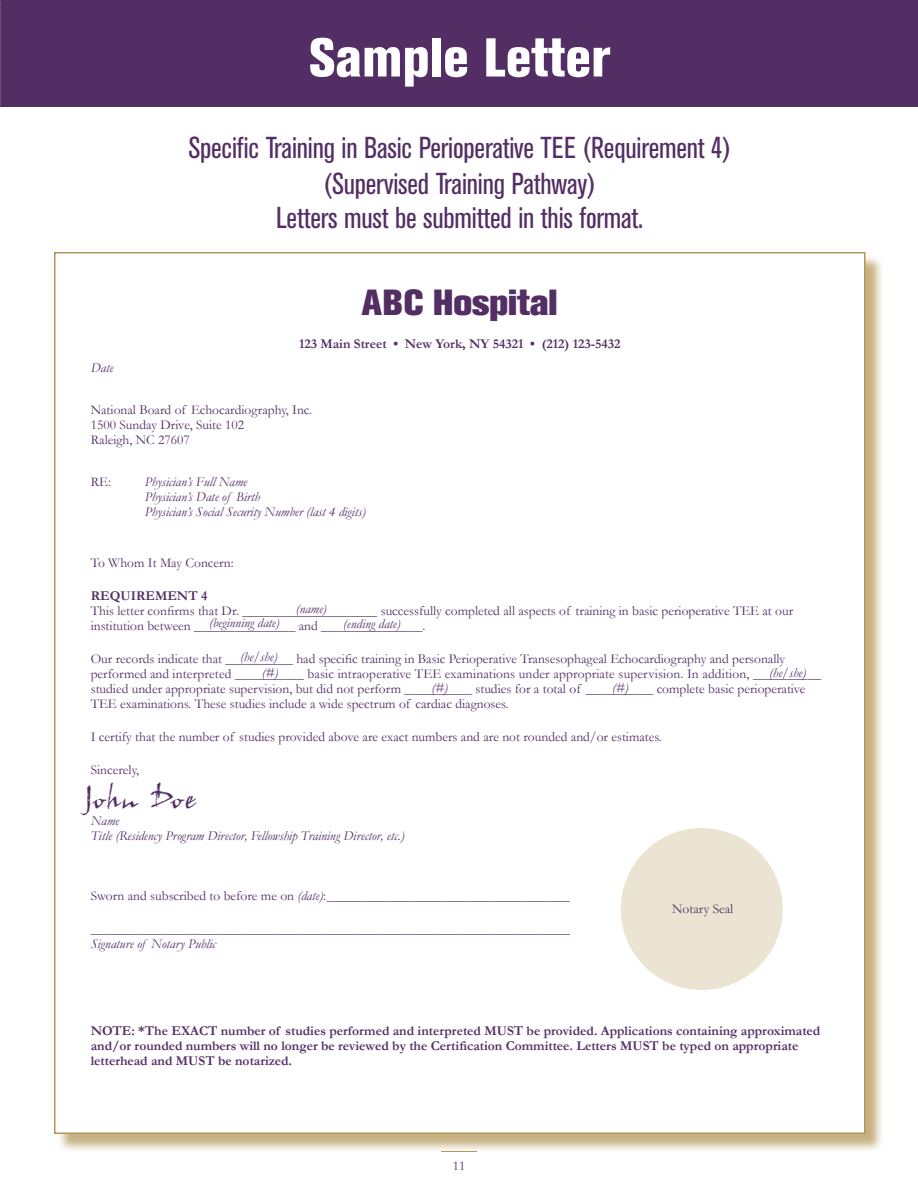
<style>
.page{position:relative;width:918px;height:1188px;background:#fff}
.page>*{position:absolute;margin:0;border:0;box-sizing:border-box;transform-origin:0 0}
.Section_Head{font:800 condensed 54px "Akzidenz Grotesk BE";color:#fff}
.Head{font:800 36px "Akzidenz Grotesk BE";color:#522e64}
.Sub_1{font:condensed 30px/35.2px "Akzidenz Grotesk BE";letter-spacing:-.005em;color:#522e64;text-align:center}
.Sub_1-2{font:30px "John Handy Plain";color:#522e64}
.Body_text{font:13.5px/15px "Garamond";color:#522e64}
.Body_text-2{font:700 13.5px/15px "Garamond";color:#522e64}
.Body_text-3{font:italic 13.5px/15px "Garamond";color:#522e64}
.Body_text_Bold{font:700 13.5px "Garamond";color:#522e64}
.s1{font-weight:700}
.s2{font-style:italic}
</style>
<div class="page">
<div style="left:0;top:0;width:918px;height:107px;background:#522e64"></div>
<div style="left:56px;top:254px;width:828px;height:898px;background:#b39758;opacity:.75"></div>
<div style="left:54px;top:252px;width:812px;height:882px;background:#fff;border:2px solid #b39758"></div>
<div style="left:621px;top:828px;width:162px;height:162px;background:#ece4d2;border-radius:50%"></div>
<p class="Section_Head" style="left:309px;top:26px;width:303px">Sample Letter</p>
<p class="Sub_1" style="left:188px;top:130px;width:544px">Specific Training in Basic Perioperative TEE (Requirement 4) (Supervised Training Pathway)<br>Letters must be submitted in this format.</p>
<p class="Head" style="left:362px;top:282px;width:197px">ABC Hospital</p>
<p class="Body_text_Bold" style="left:299px;top:336px;width:323px">123 Main Street • New York, NY 54321 • (212) 123-5432</p>
<p class="Body_text-3" style="left:91px;top:360px;width:24px">Date</p>
<p class="Body_text" style="left:91px;top:402px;width:223px">National Board of Echocardiography, Inc.<br>1500 Sunday Drive, Suite 102<br>Raleigh, NC 27607</p>
<p class="Body_text" style="left:91px;top:474px;width:22px">RE:</p>
<p class="Body_text-3" style="left:145px;top:474px;width:222px">Physician’s Full Name<br>Physician’s Date of Birth<br>Physician’s Social Security Number (last 4 digits)</p>
<p class="Body_text" style="left:91px;top:555px;width:145px">To Whom It May Concern:</p>
<p class="Body_text" style="left:91px;top:588px;width:704px"><span class="s1">REQUIREMENT 4<br></span>This letter confirms that Dr. ____________________ successfully completed all aspects of training in basic perioperative TEE at our institution between _______________ and _______________.</p>
<p class="Body_text" style="left:91px;top:651px;width:732px">Our records indicate that __________ had specific training in Basic Perioperative Transesophageal Echocardiography and personally performed and interpreted __________ basic intraoperative TEE examinations under appropriate supervision. In addition, __________ studied under appropriate supervision, but did not perform __________ studies for a total of __________ complete basic perioperative TEE examinations. These studies include a wide spectrum of cardiac diagnoses.</p>
<p class="Body_text" style="left:91px;top:729px;width:573px">I certify that the number of studies provided above are exact numbers and are not rounded and/or estimates.</p>
<p class="Body_text" style="left:91px;top:762px;width:50px">Sincerely,</p>
<p class="Body_text-3" style="left:91px;top:813px;width:315px">Name<br>Title (Residency Program Director, Fellowship Training Director, etc.)</p>
<p class="Body_text-3" style="left:296px;top:601px;width:32px">(name)</p>
<p class="Body_text-3" style="left:209px;top:615px;width:72px">(beginning date)</p>
<p class="Body_text-3" style="left:343px;top:616px;width:59px">(ending date)</p>
<p class="Body_text-3" style="left:240px;top:649px;width:39px">(he/she)</p>
<p class="Body_text-3" style="left:769px;top:665px;width:39px">(he/she)</p>
<p class="Body_text-3" style="left:262px;top:665px;width:18px">(#)</p>
<p class="Body_text-3" style="left:431px;top:680px;width:18px">(#)</p>
<p class="Body_text-3" style="left:612px;top:680px;width:18px">(#)</p>
<p class="Sub_1-2" style="left:84px;top:780px;width:113px">John Doe</p>
<p class="Body_text" style="left:91px;top:888px;width:481px">Sworn and subscribed to before me on <span class="s2">(date)</span>:____________________________________</p>
<p class="Body_text" style="left:91px;top:921px;width:481px">_______________________________________________________________________<br><span class="s2">Signature of Notary Public</span></p>
<p class="Body_text" style="left:672px;top:901px;width:63px">Notary Seal</p>
<p class="Body_text-2" style="left:91px;top:1023px;width:731px">NOTE: *The EXACT number of studies performed and interpreted MUST be provided. Applications containing approximated and/or rounded numbers will no longer be reviewed by the Certification Committee. Letters MUST be typed on appropriate letterhead and MUST be notarized.</p>
<p class="Body_text" style="left:453px;top:1158px;width:14px">11</p>
</div>
